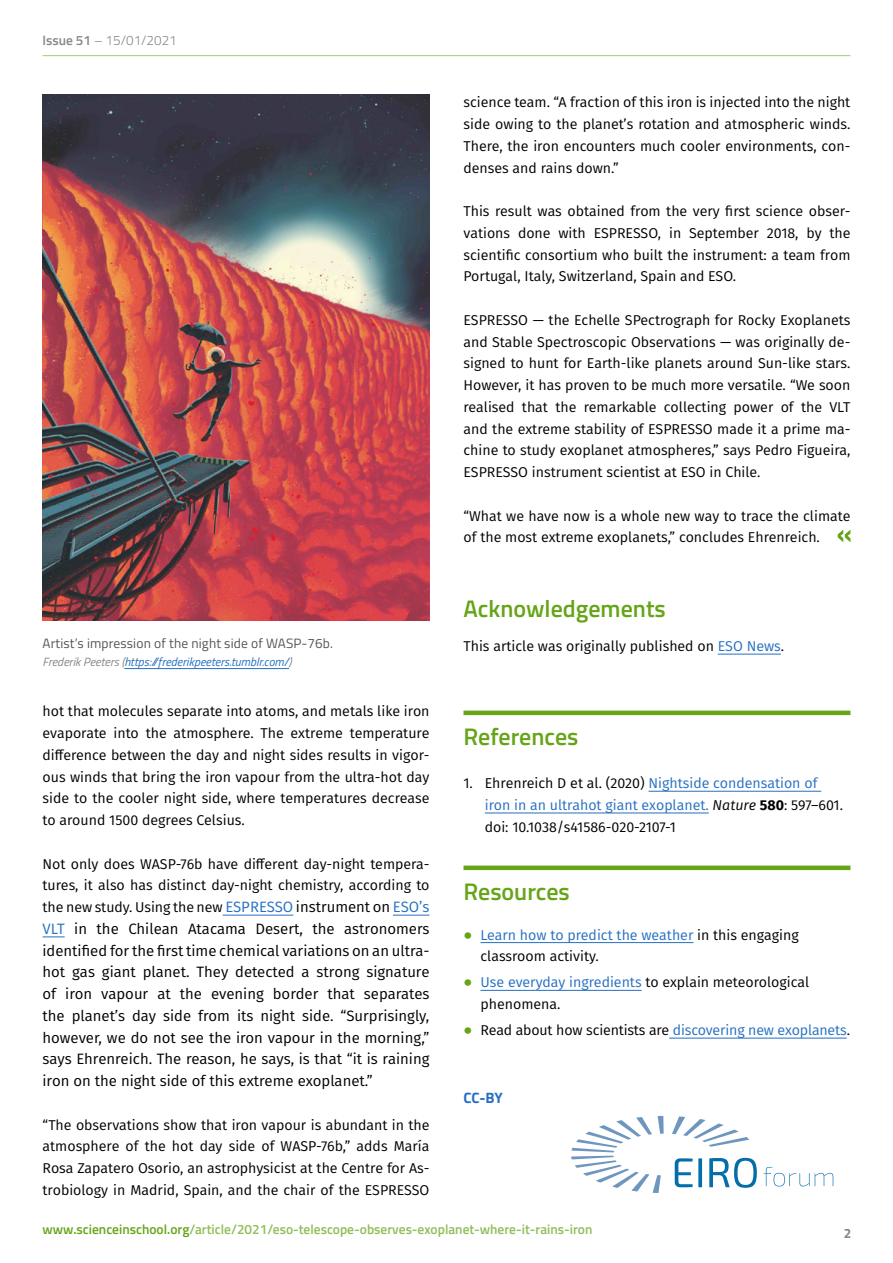
<style>
.page{position:relative;width:893px;height:1263px;background:#fff}
.page>*{position:absolute;margin:0;border:0;box-sizing:border-box;transform-origin:0 0}
.Heading_Resources{font:600 24px "Titillium Web";color:#65a517}
.Heading_2{font:600 24px "Titillium Web";color:#65a517}
.copy_FIRA{font:15px/21.8px "Fira Sans";color:#000;text-align:justify}
.t1{font:700 15px "Titillium Web";color:#256fc1}
.copy_FIRA-2{font:14.25px/21.8px "Fira Sans";color:#000;text-align:justify}
.List_figures_FIRA{font:14.25px/21.8px "Fira Sans";color:#000}
.t2{font:600 13.5px "Titillium Web";color:#90be58}
.t3{font:13.5px "Titillium Web";letter-spacing:.01em;color:#565656}
.t4{font:300 13.5px "Titillium Web";color:#878786}
.t5{font:700 13.5px "Titillium Web";color:#878786}
.Credit{font:italic 12px "Titillium Web";color:#256fc1}
.s1{font-weight:600}
.s2{color:#878786}
.s3{font-size:15px;color:#256fc1}
.s4{font-size:15px}
.s5{color:#256fc1}
.s6{font-style:italic}
.s7{font-weight:700}
.s8{color:#65a517}
</style>
<div class="page">
<hr style="left:43px;top:55px;width:807px;height:1px;background:#a3c974">
<hr style="left:223px;top:915px;width:70px;height:1px;background:#256fc1">
<hr style="left:393px;top:915px;width:36px;height:1px;background:#256fc1">
<svg style="left:43px;top:937px;width:22px;height:1px"></svg>
<hr style="left:718px;top:654px;width:63px;height:1px;background:#256fc1">
<hr style="left:463px;top:711px;width:387px;height:4px;background:#65a517">
<hr style="left:648px;top:791px;width:173px;height:1px;background:#256fc1">
<hr style="left:485px;top:813px;width:224px;height:1px;background:#256fc1">
<div style="left:463px;top:865px;width:387px;height:5px;background:#65a517"></div>
<hr style="left:480px;top:942px;width:213px;height:1px;background:#256fc1">
<hr style="left:480px;top:990px;width:162px;height:1px;background:#256fc1">
<hr style="left:669px;top:1038px;width:178px;height:1px;background:#256fc1">
<svg style="left:838px;top:530px;width:12px;height:12px"></svg>
<img style="left:43px;top:95px;width:386px;height:526px">
<hr style="left:124px;top:668px;width:165px;height:1px;background:#256fc1">
<svg style="left:672px;top:1116px;width:77px;height:31px"></svg>
<svg style="left:571px;top:1116px;width:93px;height:77px"></svg>
<svg style="left:763px;top:1167px;width:70px;height:19px"></svg>
<svg style="left:675px;top:1158px;width:82px;height:30px"></svg>
<p class="t4" style="left:43px;top:31px;width:136px"><span class="s1">Issue 51</span> – 15/01/2021</p>
<p class="t3" style="left:43px;top:633px;width:292px">Artist’s impression of the night side of WASP-76b.</p>
<p class="Credit" style="left:43px;top:653px;width:251px"><span class="s2">Frederik Peeters (</span>https://frederikpeeters.tumblr.com/<span class="s2">)</span></p>
<p class="copy_FIRA-2" style="left:43px;top:700px;width:388px">hot that molecules separate into atoms, and metals like iron evaporate into the atmosphere. The extreme temperature difference between the day and night sides results in vigor&shy;ous winds that bring the iron vapour from the ultra-hot day side to the cooler night side, where temperatures decrease to around 1500 degrees Celsius.</p>
<p class="copy_FIRA-2" style="left:43px;top:852px;width:388px">Not only does WASP-76b have different day-night tempera&shy;tures, it also has distinct day-night chemistry, according to the new study. Using the new <span class="s3">ESPRESSO</span> <span class="s4">instrument on</span> <span class="s3">ESO’s</span></p>
<p class="copy_FIRA" style="left:43px;top:917px;width:388px"><span class="s5">VLT</span> in the Chilean Atacama Desert, the astronomers identified for the first time chemical variations on an ultra&shy;hot gas giant planet. They detected a strong signature of iron vapour at the evening border that separates the planet’s day side from its night side. “Surprisingly, however, we do not see the iron vapour in the morning,” says Ehrenreich. The reason, he says, is that “it is raining iron on the night side of this extreme exoplanet.”</p>
<p class="copy_FIRA-2" style="left:43px;top:1113px;width:388px">“The observations show that iron vapour is abundant in the atmosphere of the hot day side of WASP-76b,” adds María Rosa Zapatero Osorio, an astrophysicist at the Centre for As&shy;trobiology in Madrid, Spain, and the chair of the ESPRESSO</p>
<p class="copy_FIRA-2" style="left:463px;top:91px;width:388px">science team. “A fraction of this iron is injected into the night side owing to the planet’s rotation and atmospheric winds.<br>There, the iron encounters much cooler environments, con&shy;denses and rains down.”</p>
<p class="copy_FIRA-2" style="left:463px;top:200px;width:388px">This result was obtained from the very first science obser&shy;vations done with ESPRESSO, in September 2018, by the scientific consortium who built the instrument: a team from Portugal, Italy, Switzerland, Spain and ESO.</p>
<p class="copy_FIRA-2" style="left:463px;top:309px;width:388px">ESPRESSO — the Echelle SPectrograph for Rocky Exoplanets and Stable Spectroscopic Observations — was originally de&shy;signed to hunt for Earth-like planets around Sun-like stars.<br>However, it has proven to be much more versatile. “We soon realised that the remarkable collecting power of the VLT and the extreme stability of ESPRESSO made it a prime ma&shy;chine to study exoplanet atmospheres,” says Pedro Figueira, ESPRESSO instrument scientist at ESO in Chile.</p>
<p class="copy_FIRA-2" style="left:463px;top:504px;width:388px">“What we have now is a whole new way to trace the climate of the most extreme exoplanets,” concludes Ehrenreich.</p>
<p class="Heading_2" style="left:463px;top:591px;width:204px">Acknowledgements</p>
<p class="copy_FIRA-2" style="left:463px;top:635px;width:322px">This article was originally published on <span class="s5">ESO News</span>.</p>
<p class="Heading_Resources" style="left:463px;top:718px;width:116px">References</p>
<p class="List_figures_FIRA" style="left:485px;top:772px;width:360px;text-indent:-21px">1. Ehrenreich D et al. (2020) <span class="s5">Nightside condensation of iron in an ultrahot giant exoplanet.</span> <span class="s6">Nature</span> <span class="s7">580</span>: 597–601. doi: 10.1038/s41586-020-2107-1</p>
<p class="Heading_Resources" style="left:463px;top:873px;width:108px">Resources</p>
<p class="copy_FIRA-2" style="left:480px;top:923px;width:320px;text-indent:-17px"><span class="s8">⦁</span> <span class="s5">Learn how to predict the weather</span> in this engaging classroom activity.</p>
<p class="copy_FIRA-2" style="left:480px;top:971px;width:330px;text-indent:-17px"><span class="s8">⦁</span> <span class="s5">Use everyday ingredients</span> to explain meteorological phenomena.</p>
<p class="copy_FIRA-2" style="left:463px;top:1019px;width:388px"><span class="s8">⦁</span> Read about how scientists are <span class="s5">discovering new exoplanets</span>.</p>
<p class="t1" style="left:463px;top:1086px;width:41px">CC-BY</p>
<p class="t2" style="left:43px;top:1219px;width:551px"><span class="s8">www.scienceinschool.org</span>/article/2021/eso-telescope-observes-exoplanet-where-it-rains-iron</p>
<p class="t5" style="left:844px;top:1223px;width:9px">2</p>
</div>
